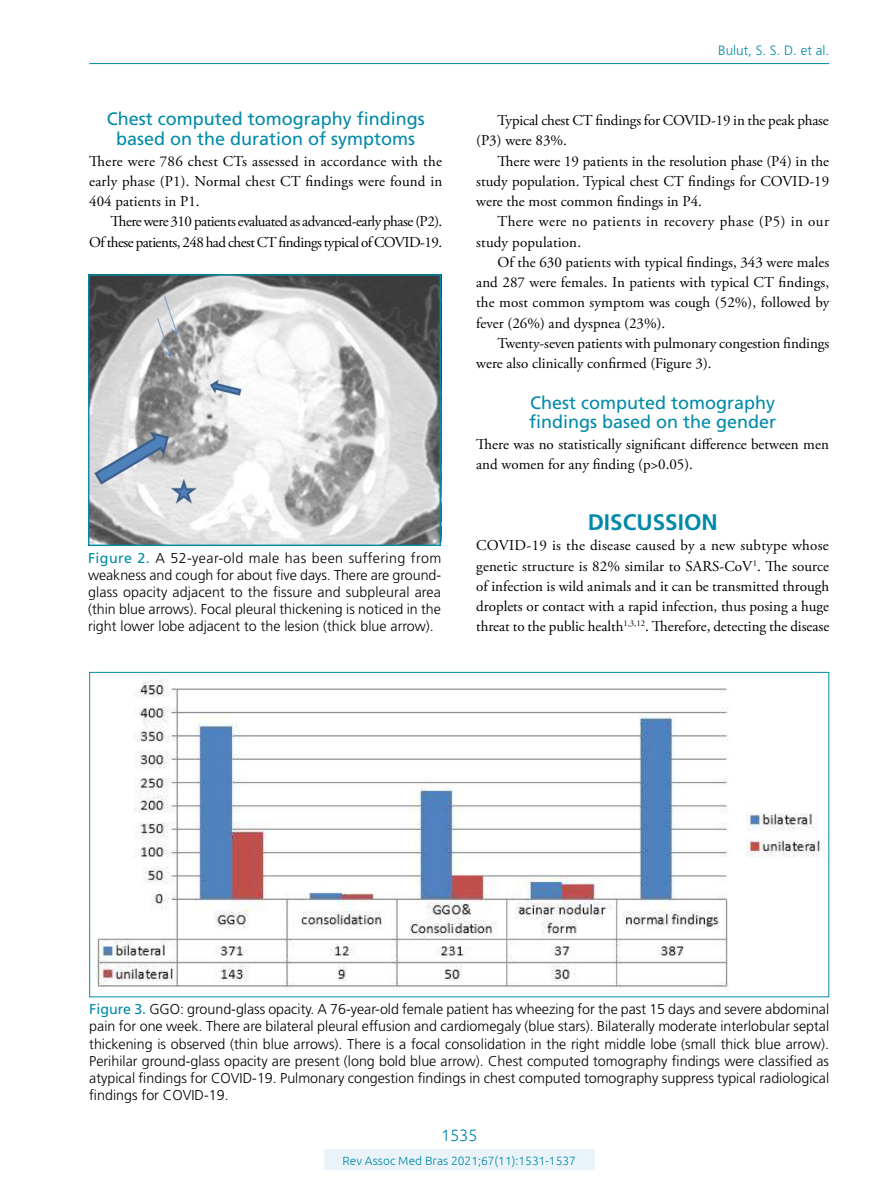
<style>
.page{position:relative;width:893px;height:1191px;background:#fff}
.page>*{position:absolute;margin:0;border:0;box-sizing:border-box;transform-origin:0 0}
.t1{font:700 22.5px "Frutiger LT Std";color:#008aa8}
.t2{font:18px/19.5px "Frutiger LT Std";color:#008aa8;text-align:center}
.t3{font:300 16.5px "Ubuntu";color:#008aa8}
.t4{font:15px/20.2px "Adobe Garamond Pro";color:#000;text-align:justify}
.t5{font:15px/20.2px "Adobe Garamond Pro";letter-spacing:-.035em;color:#000;text-align:right}
.t6{font:15px/20.2px "Adobe Garamond Pro";letter-spacing:.025em;color:#000}
.t7{font:300 14.25px/17.1px "Frutiger LT Std";color:#000;text-align:justify}
.t8{font:300 13.5px "Frutiger LT Std";color:#008aa8}
.t9{font:300 12px "Ubuntu";color:#008aa8}
.s1{font-weight:400;color:#008aa8}
</style>
<div class="page">
<hr style="left:89px;top:63px;width:740px;height:1px;background:#008aa8">
<div style="left:324px;top:1149px;width:270px;height:21px;background:#eaf3f7"></div>
<img style="left:90px;top:276px;width:349px;height:268px">
<div style="left:88px;top:274px;width:353px;height:272px;border:1px solid #008aa8"></div>
<img style="left:97px;top:679px;width:726px;height:312px">
<p class="t2" style="left:107px;top:109px;width:320px">Chest computed tomography findings based on the duration of symptoms</p>
<p class="t4" style="left:89px;top:151px;width:355px">There were 786 chest CTs assessed in accordance with the early phase (P1). Normal chest CT findings were found in 404 patients in P1.</p>
<p class="t5" style="left:89px;top:212px;width:355px">There were 310 patients evaluated as advanced-early phase (P2).<br>Of these patients, 248 had chest CT findings typical of COVID-19.</p>
<p class="t7" style="left:88px;top:550px;width:355px"><span class="s1">Figure 2.</span> A 52-year-old male has been suffering from weakness and cough for about five days. There are ground&shy;glass opacity adjacent to the fissure and subpleural area (thin blue arrows). Focal pleural thickening is noticed in the right lower lobe adjacent to the lesion (thick blue arrow).</p>
<p class="t8" style="left:718px;top:42px;width:113px">Bulut, S. S. D. et al.</p>
<p class="t4" style="left:476px;top:111px;width:354px;text-indent:21px">Typical chest CT findings for COVID-19 in the peak phase (P3) were 83%.</p>
<p class="t4" style="left:476px;top:151px;width:354px;text-indent:21px">There were 19 patients in the resolution phase (P4) in the study population. Typical chest CT findings for COVID-19 were the most common findings in P4.</p>
<p class="t6" style="left:476px;top:212px;width:354px;text-indent:21px">There were no patients in recovery phase (P5) in our study population.</p>
<p class="t4" style="left:476px;top:252px;width:355px;text-indent:21px">Of the 630 patients with typical findings, 343 were males and 287 were females. In patients with typical CT findings, the most common symptom was cough (52%), followed by fever (26%) and dyspnea (23%).</p>
<p class="t4" style="left:476px;top:333px;width:354px;text-indent:21px">Twenty-seven patients with pulmonary congestion findings were also clinically confirmed (Figure 3).</p>
<p class="t2" style="left:529px;top:393px;width:249px;text-align:left">Chest computed tomography findings based on the gender</p>
<p class="t4" style="left:476px;top:435px;width:354px">There was no statistically significant difference between men and women for any finding (p&gt;0.05).</p>
<h1 class="t1" style="left:588px;top:509px;width:132px">DISCUSSION</h1>
<p class="t4" style="left:476px;top:536px;width:355px">COVID-19 is the disease caused by a new subtype whose genetic structure is 82% similar to SARS-CoV<sup>1</sup>. The source of infection is wild animals and it can be transmitted through droplets or contact with a rapid infection, thus posing a huge threat to the public health<sup>1,3,12</sup>. Therefore, detecting the disease</p>
<p class="t7" style="left:89px;top:1001px;width:741px"><span class="s1">Figure 3.</span> GGO: ground-glass opacity. A 76-year-old female patient has wheezing for the past 15 days and severe abdominal pain for one week. There are bilateral pleural effusion and cardiomegaly (blue stars). Bilaterally moderate interlobular septal thickening is observed (thin blue arrows). There is a focal consolidation in the right middle lobe (small thick blue arrow).<br>Perihilar ground-glass opacity are present (long bold blue arrow). Chest computed tomography findings were classified as atypical findings for COVID-19. Pulmonary congestion findings in chest computed tomography suppress typical radiological findings for COVID-19.</p>
<p class="t3" style="left:441px;top:1125px;width:38px">1535</p>
<p class="t9" style="left:342px;top:1153px;width:235px">Rev Assoc Med Bras 2021;67(11):1531-1537</p>
</div>
